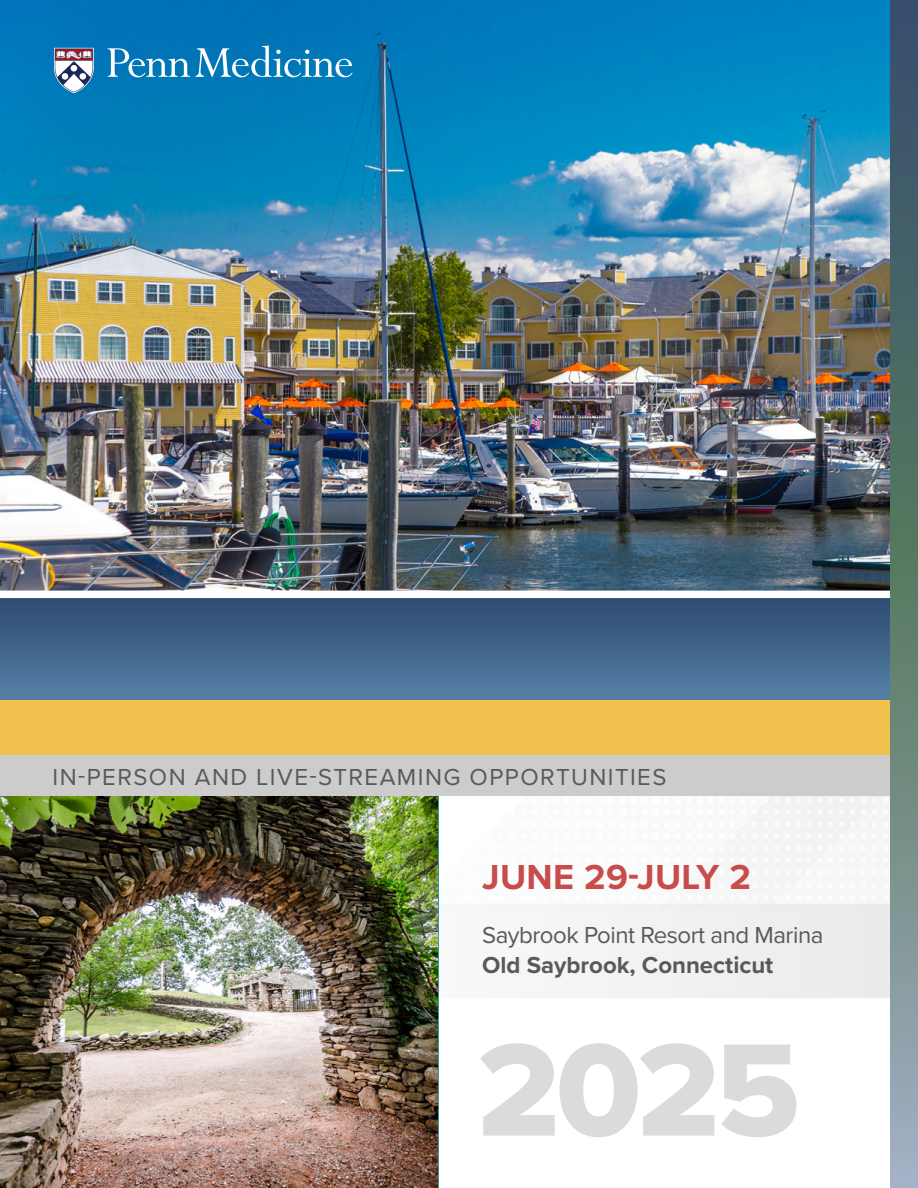
<style>
.page{position:relative;width:918px;height:1188px;background:#fff}
.page>*{position:absolute;margin:0;border:0;box-sizing:border-box;transform-origin:0 0}
.t1{font:136.5px "Proxima Nova Extrabld";color:#dadbdc}
.t2{font:700 36px "Proxima Nova";letter-spacing:.01em;color:#c84c4c}
.t3{font:24px "Proxima Nova";letter-spacing:.06em;color:#58595b}
.t4{font:24px "Proxima Nova";letter-spacing:-.02em;color:#58595b}
.t5{font:700 24px "Proxima Nova";color:#58595b}
</style>
<div class="page">
<img style="left:0;top:0;width:891px;height:572px">
<svg style="left:0;top:572px;width:891px;height:128px;background:#456687"></svg>
<div style="left:700px;top:796px;width:191px;height:108px;background:#f5f6f6"></div>
<div style="left:475px;top:904px;width:416px;height:94px;background:#f1f1f2"></div>
<svg style="left:108px;top:46px;width:244px;height:31px;background:#3a95c7"></svg>
<svg style="left:54px;top:48px;width:40px;height:45px"></svg>
<div style="left:0;top:700px;width:908px;height:56px;background:#f1c14e"></div>
<img style="left:0;top:796px;width:438px;height:392px">
<div style="left:0;top:591px;width:896px;height:7px;background:#fff"></div>
<div style="left:0;top:755px;width:894px;height:41px;background:#ccc"></div>
<svg style="left:891px;top:0;width:27px;height:1188px;background:#627c7c"></svg>
<p class="t3" style="left:52px;top:759px;width:615px">IN-PERSON AND LIVE-STREAMING OPPORTUNITIES</p>
<h2 class="t2" style="left:482px;top:850px;width:270px">JUNE 29-JULY 2</h2>
<p class="t4" style="left:482px;top:917px;width:343px">Saybrook Point Resort and Marina</p>
<p class="t5" style="left:482px;top:947px;width:293px">Old Saybrook, Connecticut</p>
<h1 class="t1" style="left:477px;top:988px;width:324px">2025</h1>
</div>
